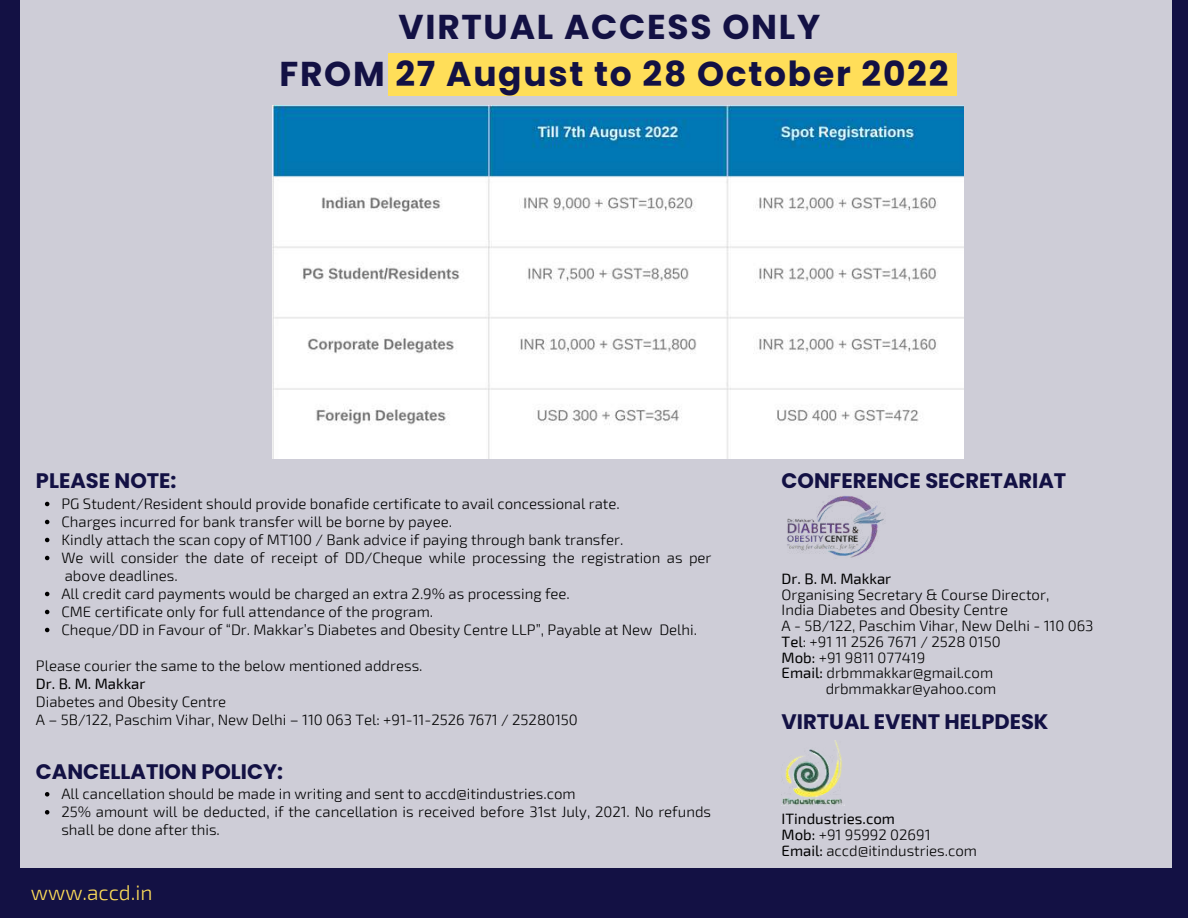
<style>
.page{position:relative;width:1188px;height:918px;background:#131144}
.page>*{position:absolute;margin:0;border:0;box-sizing:border-box;transform-origin:0 0}
.t1{font:700 34.5px/47.2px "Poppins";letter-spacing:.05em;color:#131144;text-align:center}
.t2{font:700 21px "Poppins";color:#131144}
.t3{font:300 21px "Exo 2";color:#ffde59}
.t4{font:300 15px/18px "Exo 2";color:#000}
.t5{font:15px "Exo 2";color:#000}
.s1{font-weight:400}
</style>
<div class="page">
<div style="left:20px;top:0;width:1152px;height:868px;background:#cecdd7"></div>
<img style="left:493px;top:106px;width:471px;height:353px">
<div style="left:389px;top:54px;width:568px;height:42px;background:#ffde59"></div>
<img style="left:786px;top:496px;width:98px;height:62px">
<img style="left:782px;top:741px;width:63px;height:65px">
<svg style="left:45px;top:502px;width:4px;height:4px"></svg>
<svg style="left:45px;top:520px;width:4px;height:4px"></svg>
<svg style="left:45px;top:538px;width:4px;height:4px"></svg>
<svg style="left:45px;top:556px;width:4px;height:4px"></svg>
<svg style="left:45px;top:592px;width:4px;height:4px"></svg>
<svg style="left:45px;top:610px;width:4px;height:4px"></svg>
<svg style="left:45px;top:628px;width:4px;height:4px"></svg>
<svg style="left:45px;top:792px;width:4px;height:5px"></svg>
<svg style="left:45px;top:810px;width:4px;height:5px"></svg>
<img style="left:273px;top:106px;width:220px;height:353px">
<h1 class="t1" style="left:280px;top:3px;width:670px">VIRTUAL ACCESS ONLY<br>FROM 27 August to 28 October 2022</h1>
<h2 class="t2" style="left:36px;top:466px;width:142px">PLEASE NOTE:</h2>
<h2 class="t2" style="left:782px;top:466px;width:286px">CONFERENCE SECRETARIAT</h2>
<p class="t4" style="left:61px;top:494px;width:652px">PG Student/Resident should provide bonafide certificate to avail concessional rate.<br>Charges incurred for bank transfer will be borne by payee.<br>Kindly attach the scan copy of MT100 / Bank advice if paying through bank transfer.<br>We will consider the date of receipt of DD/Cheque while processing the registration as per above deadlines.<br>All credit card payments would be charged an extra 2.9% as processing fee.<br>CME certificate only for full attendance of the program.<br>Cheque/DD in Favour of “Dr. Makkar’s Diabetes and Obesity Centre LLP”, Payable at New Delhi.</p>
<p class="t4" style="left:36px;top:656px;width:388px">Please courier the same to the below mentioned address.</p>
<p class="t5" style="left:36px;top:674px;width:111px">Dr. B. M. Makkar</p>
<p class="t4" style="left:36px;top:692px;width:543px">Diabetes and Obesity Centre<br>A – 5B/122, Paschim Vihar, New Delhi – 110 063 Tel: +91-11-2526 7671 / 25280150</p>
<h2 class="t2" style="left:36px;top:756px;width:249px">CANCELLATION POLICY:</h2>
<p class="t4" style="left:61px;top:784px;width:651px">All cancellation should be made in writing and sent to accd@itindustries.com<br>25% amount will be deducted, if the cancellation is received before 31st July, 2021. No refunds shall be done after this.</p>
<h2 class="t3" style="left:31px;top:879px;width:123px">www.accd.in</h2>
<p class="t5" style="left:782px;top:569px;width:111px">Dr. B. M. Makkar</p>
<p class="t4" style="left:782px;top:585px;width:269px">Organising Secretary &amp; Course Director,</p>
<p class="t4" style="left:782px;top:600px;width:228px">India Diabetes and Obesity Centre</p>
<p class="t4" style="left:782px;top:616px;width:313px">A - 5B/122, Paschim Vihar, New Delhi - 110 063</p>
<p class="t4" style="left:782px;top:632px;width:220px"><span class="s1">Tel</span>: +91 11 2526 7671 / 2528 0150</p>
<p class="t4" style="left:782px;top:648px;width:145px"><span class="s1">Mob:</span> +91 9811 077419</p>
<p class="t4" style="left:782px;top:663px;width:213px"><span class="s1">Email:</span> drbmmakkar@gmail.com</p>
<p class="t4" style="left:826px;top:679px;width:172px">drbmmakkar@yahoo.com</p>
<h2 class="t2" style="left:782px;top:707px;width:268px">VIRTUAL EVENT HELPDESK</h2>
<p class="t4" style="left:782px;top:810px;width:197px;line-height:15.8px"><span class="s1">ITindustries.com<br>Mob:</span> +91 95992 02691<br><span class="s1">Email:</span> accd@itindustries.com</p>
</div>
